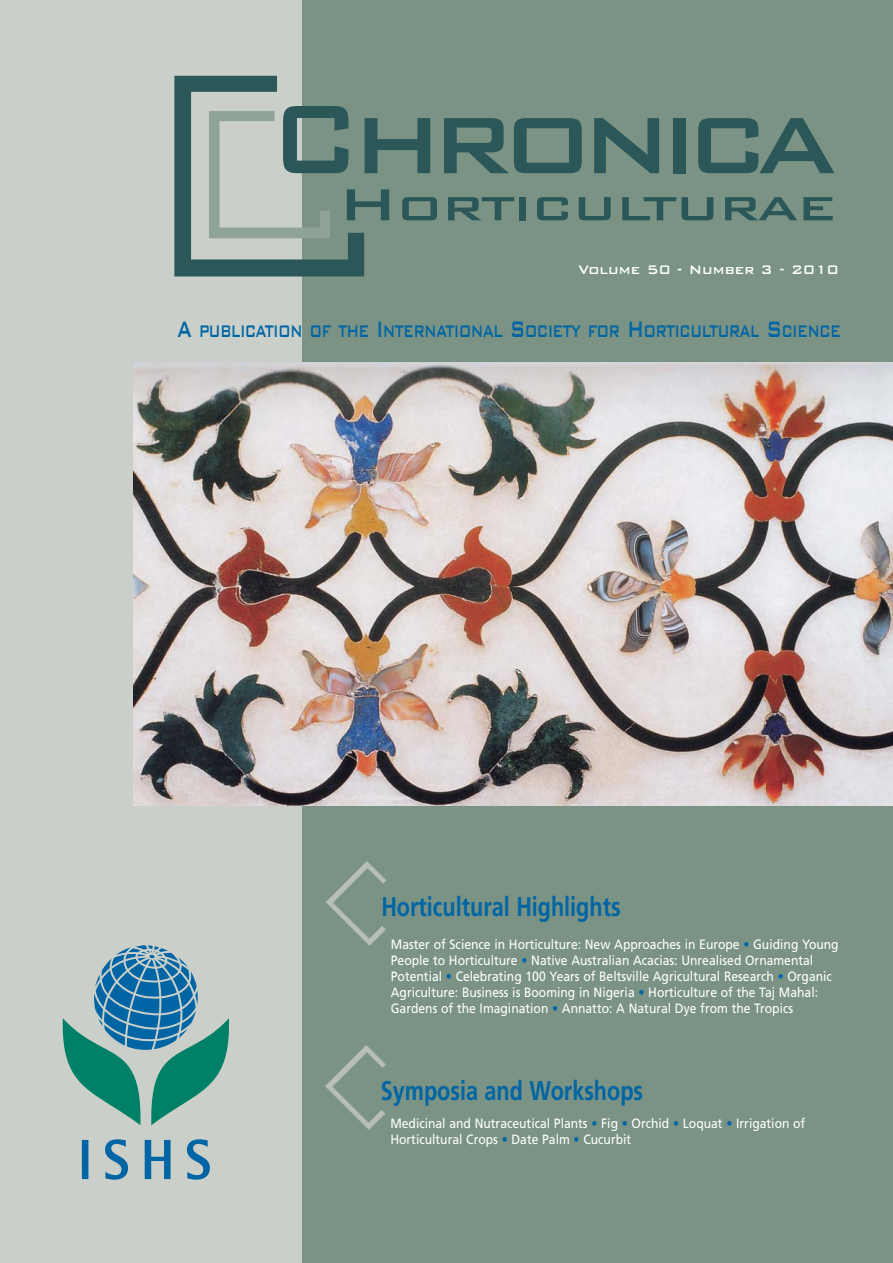
<style>
.page{position:relative;width:893px;height:1263px;background:#fff}
.page>*{position:absolute;margin:0;border:0;box-sizing:border-box;transform-origin:0 0}
.t1{font:500 130.2px "Bank Gothic BT";letter-spacing:-.075em;color:#2c5759;scale:.89 1}
.t2{font:500 45px "Bank Gothic BT";letter-spacing:-.05em;color:#2c5759;scale:1.22 1}
.t3{font:700 27px "Frutiger LT Std";color:#0065a4;scale:.8 1}
.t4{font:500 22.5px "Bank Gothic BT";letter-spacing:-.05em;color:#0065a4;scale:.65 1}
.t5{font:500 16.5px "Bank Gothic BT";color:#fff;scale:.94 1}
.t6{font:13.5px/16.2px "Frutiger LT Std";color:#fff;scale:.9 1}
.s1{font-size:60px}
.s2{font-size:29.85px}
.s3{color:#0065a4}
</style>
<div class="page">
<div style="left:300px;top:0;width:593px;height:1263px;background:#7a9385"></div>
<div style="left:0;top:0;width:301px;height:1263px;background:#cad0c9"></div>
<img style="left:174px;top:68px;width:191px;height:223px">
<img style="left:202px;top:106px;width:149px;height:145px">
<img style="left:325px;top:1045px;width:61px;height:85px">
<img style="left:326px;top:861px;width:61px;height:85px">
<img style="left:133px;top:363px;width:760px;height:443px">
<svg style="left:82px;top:1140px;width:6px;height:39px"></svg>
<svg style="left:105px;top:1139px;width:23px;height:41px"></svg>
<svg style="left:145px;top:1140px;width:26px;height:39px"></svg>
<svg style="left:187px;top:1139px;width:23px;height:41px"></svg>
<svg style="left:62px;top:945px;width:167px;height:180px"></svg>
<h1 class="t1" style="left:269px;top:52px;width:638px">Chronica</h1>
<h2 class="t2" style="left:338px;top:178px;width:411px"><span class="s1">H</span>ORTICULTURAE</h2>
<p class="t5" style="left:578px;top:259px;width:278px">Volume 50 - Number 3 - 2010</p>
<h3 class="t4" style="left:177px;top:316px;width:1023px"><span class="s2">A</span> PUBLICATION OF THE <span class="s2">I</span>NTERNATIONAL <span class="s2">S</span>OCIETY FOR <span class="s2">H</span>ORTICULTURAL <span class="s2">S</span>CIENCE</h3>
<h3 class="t3" style="left:381px;top:895px;width:301px">Horticultural Highlights</h3>
<p class="t6" style="left:391px;top:936px;width:499px">Master of Science in Horticulture: New Approaches in Europe <span class="s3">•</span> Guiding Young People to Horticulture <span class="s3">•</span> Native Australian Acacias: Unrealised Ornamental Potential <span class="s3">•</span> Celebrating 100 Years of Beltsville Agricultural Research <span class="s3">•</span> Organic Agriculture: Business is Booming in Nigeria <span class="s3">•</span> Horticulture of the Taj Mahal:<br>Gardens of the Imagination <span class="s3">•</span> Annatto: A Natural Dye from the Tropics</p>
<h3 class="t3" style="left:381px;top:1079px;width:329px">Symposia and Workshops</h3>
<p class="t6" style="left:390px;top:1116px;width:463px">Medicinal and Nutraceutical Plants <span class="s3">•</span> Fig <span class="s3">•</span> Orchid <span class="s3">•</span> Loquat <span class="s3">•</span> Irrigation of<br>Horticultural Crops <span class="s3">•</span> Date Palm <span class="s3">•</span> Cucurbit</p>
</div>
